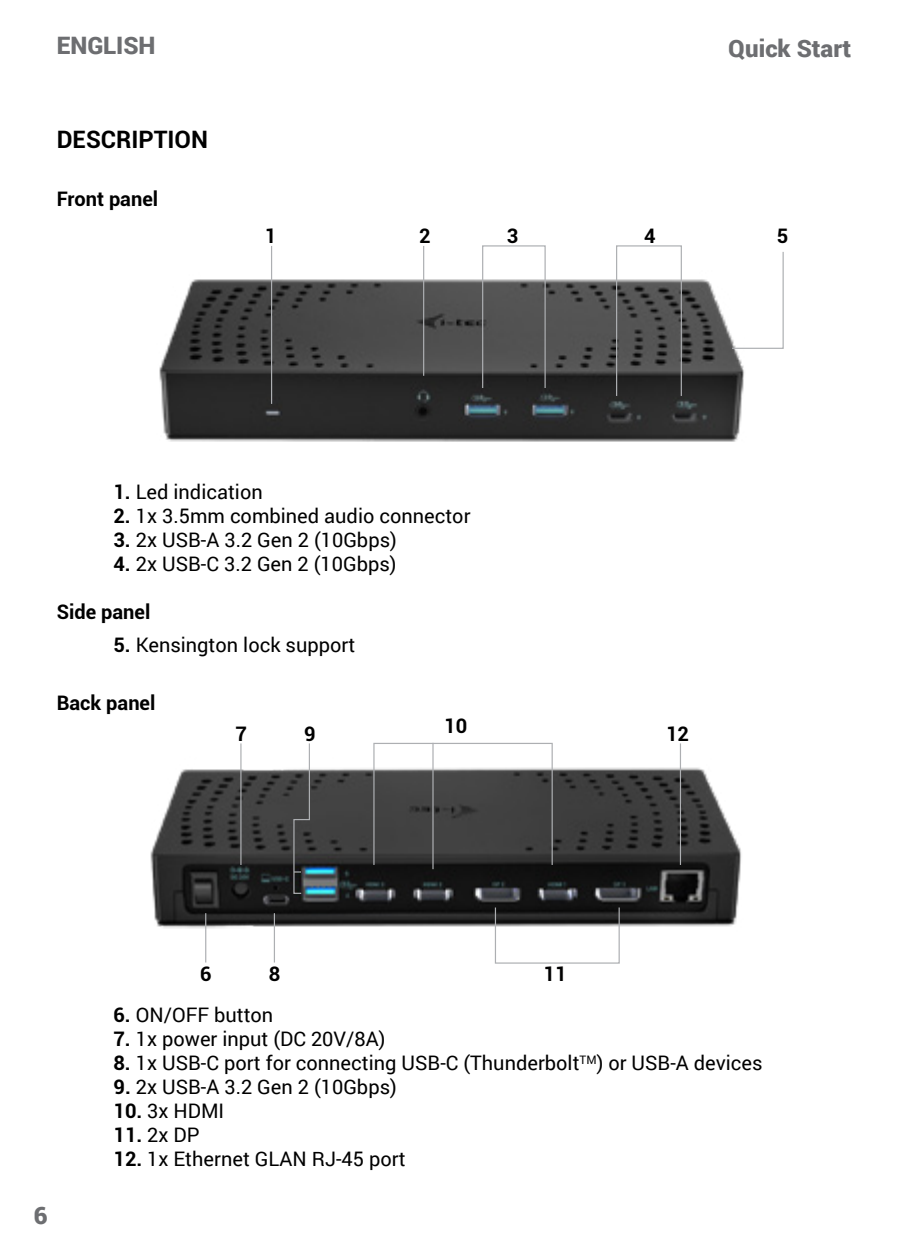
<style>
.page{position:relative;width:908px;height:1248px;background:#fff}
.page>*{position:absolute;margin:0;border:0;box-sizing:border-box;transform-origin:0 0}
.t1{font:900 24px "Roboto";color:#6d6e71}
.t2{font:700 24px "Roboto";color:#000}
.t3{font:20px "Roboto";color:#000}
.t4{font:700 20px "Roboto";color:#000}
.s1{font-weight:700}
</style>
<div class="page">
<img style="left:159px;top:259px;width:586px;height:183px">
<hr style="left:271px;top:246px;width:1px;height:158px;background:#adafb2">
<hr style="left:423px;top:246px;width:1px;height:130px;background:#adafb2">
<div style="left:482px;top:245px;width:63px;height:143px;border:1px solid #adafb2"></div>
<div style="left:615px;top:245px;width:66px;height:151px;border:1px solid #adafb2"></div>
<svg style="left:730px;top:252px;width:54px;height:97px"></svg>
<img style="left:150px;top:744px;width:592px;height:217px">
<hr style="left:205px;top:913px;width:1px;height:49px;background:#adafb2">
<hr style="left:273px;top:913px;width:2px;height:49px;background:#adafb2">
<hr style="left:240px;top:743px;width:1px;height:121px;background:#adafb2">
<hr style="left:679px;top:743px;width:1px;height:121px;background:#adafb2">
<div style="left:373px;top:742px;width:179px;height:123px;border:1px solid #adafb2"></div>
<div style="left:494px;top:906px;width:125px;height:57px;border:1px solid #adafb2"></div>
<svg style="left:292px;top:743px;width:18px;height:151px"></svg>
<hr style="left:432px;top:742px;width:1px;height:127px;background:#adafb2">
<p class="t1" style="left:57px;top:29px;width:100px">ENGLISH</p>
<p class="t2" style="left:57px;top:123px;width:153px">DESCRIPTION</p>
<p class="t4" style="left:57px;top:184px;width:103px">Front panel</p>
<p class="t1" style="left:728px;top:31px;width:124px">Quick Start</p>
<p class="t4" style="left:265px;top:222px;width:13px">1</p>
<p class="t4" style="left:419px;top:222px;width:13px">2</p>
<p class="t4" style="left:506px;top:222px;width:13px">3</p>
<p class="t4" style="left:643px;top:222px;width:13px">4</p>
<p class="t4" style="left:776px;top:222px;width:13px">5</p>
<p class="t3" style="left:113px;top:477px;width:151px"><span class="s1">1.</span> Led indication</p>
<p class="t3" style="left:113px;top:501px;width:358px"><span class="s1">2.</span> 1x 3.5mm combined audio connector</p>
<p class="t3" style="left:113px;top:525px;width:285px"><span class="s1">3.</span> 2x USB-A 3.2 Gen 2 (10Gbps)</p>
<p class="t3" style="left:113px;top:549px;width:284px"><span class="s1">4.</span> 2x USB-C 3.2 Gen 2 (10Gbps)</p>
<p class="t4" style="left:57px;top:597px;width:95px">Side panel</p>
<p class="t3" style="left:113px;top:631px;width:243px"><span class="s1">5.</span> Kensington lock support</p>
<p class="t4" style="left:57px;top:688px;width:100px">Back panel</p>
<p class="t4" style="left:235px;top:719px;width:13px">7</p>
<p class="t4" style="left:304px;top:719px;width:13px">9</p>
<p class="t4" style="left:444px;top:712px;width:24px">10</p>
<p class="t4" style="left:665px;top:719px;width:24px">12</p>
<p class="t1" style="left:34px;top:1198px;width:15px">6</p>
<p class="t4" style="left:200px;top:959px;width:13px">6</p>
<p class="t4" style="left:269px;top:959px;width:13px">8</p>
<p class="t4" style="left:543px;top:959px;width:24px">11</p>
<p class="t3" style="left:113px;top:1000px;width:161px"><span class="s1">6.</span> ON/OFF button</p>
<p class="t3" style="left:113px;top:1024px;width:273px"><span class="s1">7.</span> 1x power input (DC 20V/8A)</p>
<p class="t3" style="left:113px;top:1048px;width:650px"><span class="s1">8.</span> 1x USB-C port for connecting USB-C (Thunderbolt<sup>TM</sup>) or USB-A devices</p>
<p class="t3" style="left:113px;top:1072px;width:285px"><span class="s1">9.</span> 2x USB-A 3.2 Gen 2 (10Gbps)</p>
<p class="t3" style="left:113px;top:1096px;width:112px"><span class="s1">10.</span> 3x HDMI</p>
<p class="t3" style="left:113px;top:1120px;width:88px"><span class="s1">11.</span> 2x DP</p>
<p class="t3" style="left:113px;top:1144px;width:293px"><span class="s1">12.</span> 1x Ethernet GLAN RJ-45 port</p>
</div>
